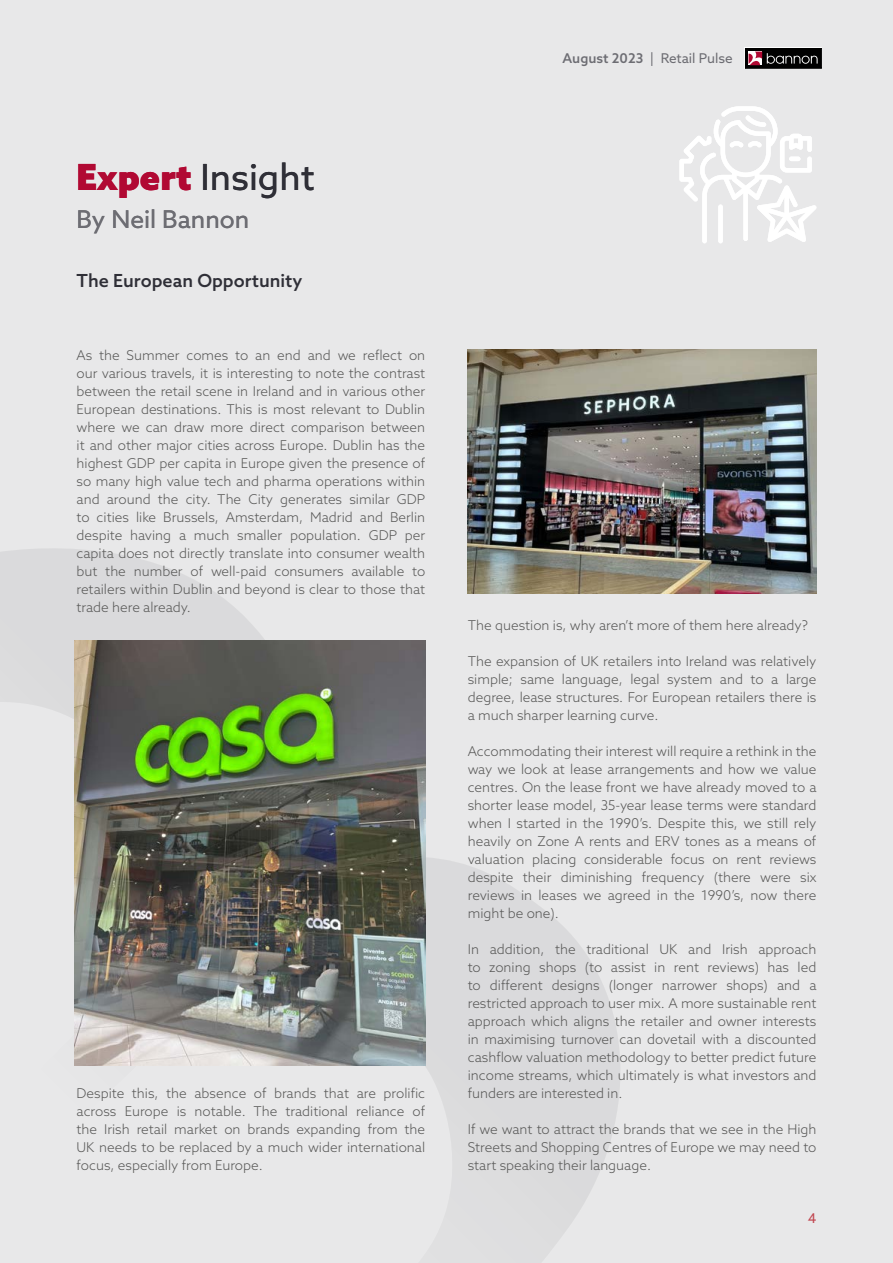
<style>
.page{position:relative;width:893px;height:1263px;background:#e8e8e9}
.page>*{position:absolute;margin:0;border:0;box-sizing:border-box;transform-origin:0 0}
.t1{font:36px "Azo Sans";color:#2f2f37}
.t2{font:24.6px "Azo Sans";color:#6d6d73}
.t3{font:500 18px "Azo Sans";color:#2f2f37}
.t4{font:300 13.5px/18px "Azo Sans";color:#575756;text-align:justify}
.t5{font:13.5px "Azo Sans";color:#6d6d73}
.t6{font:13.5px "Azo Sans";color:#c1454f}
.s1{font-weight:900;color:#b10933}
.s2{font-weight:500}
</style>
<div class="page">
<svg style="left:0;top:538px;width:620px;height:710px"></svg>
<div style="left:744px;top:48px;width:78px;height:21px;background:#f6f6f6"></div>
<svg style="left:745px;top:48px;width:77px;height:21px"></svg>
<div style="left:745px;top:49px;width:76px;height:19px;background:#000"></div>
<div style="left:745px;top:48px;width:76px;height:20px;border:1px solid #000"></div>
<svg style="left:748px;top:52px;width:70px;height:13px"></svg>
<svg style="left:679px;top:106px;width:138px;height:137px"></svg>
<img style="left:75px;top:640px;width:350px;height:426px">
<img style="left:468px;top:350px;width:348px;height:244px">
<h1 class="t1" style="left:77px;top:153px;width:240px"><span class="s1">Expert</span> Insight</h1>
<h2 class="t2" style="left:77px;top:203px;width:174px">By Neil Bannon</h2>
<h3 class="t3" style="left:77px;top:269px;width:227px">The European Opportunity</h3>
<p class="t4" style="left:77px;top:346px;width:350px">As the Summer comes to an end and we reflect on our various travels, it is interesting to note the contrast between the retail scene in Ireland and in various other European destinations. This is most relevant to Dublin where we can draw more direct comparison between it and other major cities across Europe. Dublin has the highest GDP per capita in Europe given the presence of so many high value tech and pharma operations within and around the city. The City generates similar GDP to cities like Brussels, Amsterdam, Madrid and Berlin despite having a much smaller population. GDP per capita does not directly translate into consumer wealth but the number of well-paid consumers available to retailers within Dublin and beyond is clear to those that trade here already.</p>
<p class="t4" style="left:77px;top:1084px;width:350px">Despite this, the absence of brands that are prolific across Europe is notable. The traditional reliance of the Irish retail market on brands expanding from the UK needs to be replaced by a much wider international focus, especially from Europe.</p>
<p class="t5" style="left:563px;top:49px;width:172px"><span class="s2">August 2023</span> | Retail Pulse</p>
<p class="t4" style="left:468px;top:616px;width:342px">The question is, why aren’t more of them here already?</p>
<p class="t4" style="left:468px;top:652px;width:350px">The expansion of UK retailers into Ireland was relatively simple; same language, legal system and to a large degree, lease structures. For European retailers there is a much sharper learning curve.</p>
<p class="t4" style="left:468px;top:742px;width:350px">Accommodating their interest will require a rethink in the way we look at lease arrangements and how we value centres. On the lease front we have already moved to a shorter lease model, 35-year lease terms were standard when I started in the 1990’s. Despite this, we still rely heavily on Zone A rents and ERV tones as a means of valuation placing considerable focus on rent reviews despite their diminishing frequency (there were six reviews in leases we agreed in the 1990’s, now there might be one).</p>
<p class="t4" style="left:468px;top:940px;width:350px">In addition, the traditional UK and Irish approach to zoning shops (to assist in rent reviews) has led to different designs (longer narrower shops) and a restricted approach to user mix. A more sustainable rent approach which aligns the retailer and owner interests in maximising turnover can dovetail with a discounted cashflow valuation methodology to better predict future income streams, which ultimately is what investors and funders are interested in.</p>
<p class="t4" style="left:468px;top:1120px;width:350px">If we want to attract the brands that we see in the High Streets and Shopping Centres of Europe we may need to start speaking their language.</p>
<p class="t6" style="left:808px;top:1209px;width:10px">4</p>
</div>
